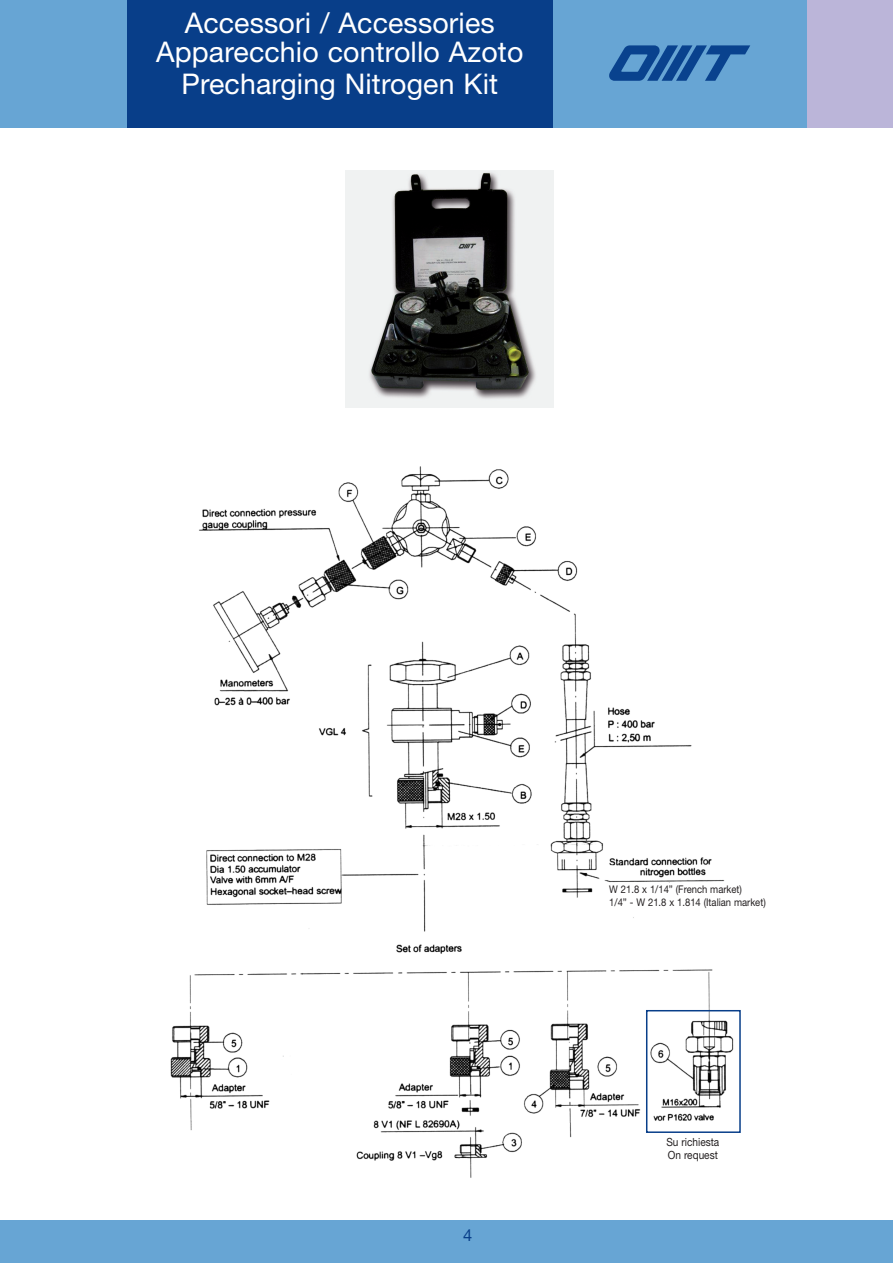
<style>
.page{position:relative;width:893px;height:1263px;background:#fff}
.page>*{position:absolute;margin:0;border:0;box-sizing:border-box;transform-origin:0 0}
.t1{font:28.5px/28.5px "Helvetica Neue LT Std";letter-spacing:.005em;color:#fff;text-align:center}
.t2{font:16.5px "Helvetica Neue LT Std";color:#083e89}
.t3{font:11.25px/13.5px "Helvetica Neue LT Std";color:#231f20;scale:.89 1}
.t4{font:10.5px/12.8px "Helvetica Neue LT Std";color:#231f20;scale:.89 1}
</style>
<div class="page">
<div style="left:0;top:0;width:893px;height:128px;background:#67a5d4"></div>
<svg style="left:609px;top:45px;width:141px;height:36px"></svg>
<div style="left:128px;top:0;width:425px;height:128px;background:#083e89"></div>
<div style="left:808px;top:0;width:85px;height:128px;background:#bbb5d9"></div>
<div style="left:0;top:1220px;width:893px;height:43px;background:#67a5d4"></div>
<img style="left:170px;top:405px;width:564px;height:773px">
<img style="left:345px;top:170px;width:208px;height:238px">
<div style="left:646px;top:1010px;width:95px;height:123px;border:2px solid #083e89"></div>
<div style="left:609px;top:885px;width:179px;height:24px;background:#fff"></div>
<p class="t1" style="left:156px;top:11px;width:369px">Accessori / Accessories<br>Apparecchio controllo Azoto</p>
<p class="t1" style="left:181px;top:73px;width:318px">Precharging Nitrogen Kit</p>
<p class="t2" style="left:463px;top:1229px;width:11px">4</p>
<p class="t4" style="left:609px;top:884px;width:177px">W 21.8 x 1/14” (French market)<br>1/4” - W 21.8 x 1.814 (Italian market)</p>
<p class="t3" style="left:666px;top:1136px;width:61px">Su richiesta<br>On request</p>
</div>
